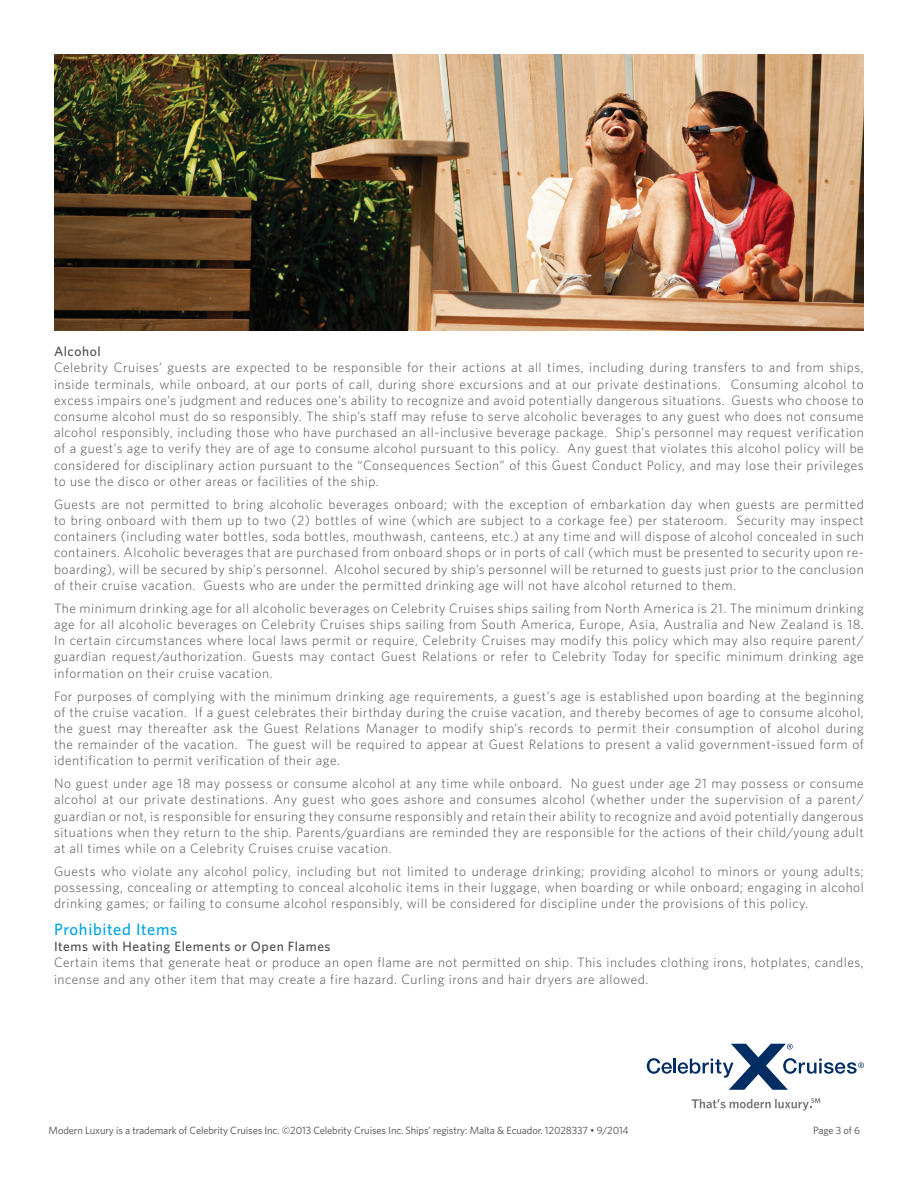
<style>
.page{position:relative;width:918px;height:1188px;background:#fff}
.page>*{position:absolute;margin:0;border:0;box-sizing:border-box;transform-origin:0 0}
._03__Copy{font:500 16.5px "Whitney";letter-spacing:.04em;color:#00a5e3}
._03__Copy-2{font:300 13.5px/16.2px "Whitney";letter-spacing:.04em;color:#4b4c4d;text-align:justify}
._03__Copy-3{font:500 13.5px "Whitney";letter-spacing:.04em;color:#4b4c4d}
.t1{font:10.5px "Whitney";letter-spacing:-.01em;color:#4b4c4d}
</style>
<div class="page">
<img style="left:54px;top:54px;width:810px;height:276px">
<svg style="left:692px;top:1098px;width:128px;height:13px"></svg>
<svg style="left:647px;top:1044px;width:217px;height:46px"></svg>
<p class="_03__Copy-3" style="left:54px;top:343px;width:48px">Alcohol</p>
<p class="_03__Copy-2" style="left:54px;top:359px;width:811px">Celebrity Cruises’ guests are expected to be responsible for their actions at all times, including during transfers to and from ships, inside terminals, while onboard, at our ports of call, during shore excursions and at our private destinations. Consuming alcohol to excess impairs one’s judgment and reduces one’s ability to recognize and avoid potentially dangerous situations. Guests who choose to consume alcohol must do so responsibly. The ship’s staff may refuse to serve alcoholic beverages to any guest who does not consume alcohol responsibly, including those who have purchased an all-inclusive beverage package. Ship’s personnel may request verification of a guest’s age to verify they are of age to consume alcohol pursuant to this policy. Any guest that violates this alcohol policy will be considered for disciplinary action pursuant to the “Consequences Section” of this Guest Conduct Policy, and may lose their privileges to use the disco or other areas or facilities of the ship.</p>
<p class="_03__Copy-2" style="left:54px;top:496px;width:811px">Guests are not permitted to bring alcoholic beverages onboard; with the exception of embarkation day when guests are permitted to bring onboard with them up to two (2) bottles of wine (which are subject to a corkage fee) per stateroom. Security may inspect containers (including water bottles, soda bottles, mouthwash, canteens, etc.) at any time and will dispose of alcohol concealed in such containers. Alcoholic beverages that are purchased from onboard shops or in ports of call (which must be presented to security upon re&shy;boarding), will be secured by ship’s personnel. Alcohol secured by ship’s personnel will be returned to guests just prior to the conclusion of their cruise vacation. Guests who are under the permitted drinking age will not have alcohol returned to them.</p>
<p class="_03__Copy-2" style="left:54px;top:600px;width:811px">The minimum drinking age for all alcoholic beverages on Celebrity Cruises ships sailing from North America is 21. The minimum drinking age for all alcoholic beverages on Celebrity Cruises ships sailing from South America, Europe, Asia, Australia and New Zealand is 18.<br>In certain circumstances where local laws permit or require, Celebrity Cruises may modify this policy which may also require parent/ guardian request/authorization. Guests may contact Guest Relations or refer to Celebrity Today for specific minimum drinking age information on their cruise vacation.</p>
<p class="_03__Copy-2" style="left:54px;top:688px;width:811px">For purposes of complying with the minimum drinking age requirements, a guest’s age is established upon boarding at the beginning of the cruise vacation. If a guest celebrates their birthday during the cruise vacation, and thereby becomes of age to consume alcohol, the guest may thereafter ask the Guest Relations Manager to modify ship’s records to permit their consumption of alcohol during the remainder of the vacation. The guest will be required to appear at Guest Relations to present a valid government-issued form of identification to permit verification of their age.</p>
<p class="_03__Copy-2" style="left:54px;top:775px;width:811px">No guest under age 18 may possess or consume alcohol at any time while onboard. No guest under age 21 may possess or consume alcohol at our private destinations. Any guest who goes ashore and consumes alcohol (whether under the supervision of a parent/ guardian or not, is responsible for ensuring they consume responsibly and retain their ability to recognize and avoid potentially dangerous situations when they return to the ship. Parents/guardians are reminded they are responsible for the actions of their child/young adult at all times while on a Celebrity Cruises cruise vacation.</p>
<p class="_03__Copy-2" style="left:54px;top:863px;width:811px">Guests who violate any alcohol policy, including but not limited to underage drinking; providing alcohol to minors or young adults; possessing, concealing or attempting to conceal alcoholic items in their luggage, when boarding or while onboard; engaging in alcohol drinking games; or failing to consume alcohol responsibly, will be considered for discipline under the provisions of this policy.</p>
<p class="_03__Copy" style="left:54px;top:919px;width:125px">Prohibited Items</p>
<p class="_03__Copy-3" style="left:54px;top:938px;width:278px">Items with Heating Elements or Open Flames</p>
<p class="_03__Copy-2" style="left:54px;top:954px;width:811px">Certain items that generate heat or produce an open flame are not permitted on ship. This includes clothing irons, hotplates, candles, incense and any other item that may create a fire hazard. Curling irons and hair dryers are allowed.</p>
<p class="t1" style="left:49px;top:1124px;width:582px">Modern Luxury is a trademark of Celebrity Cruises Inc. ©2013 Celebrity Cruises Inc. Ships’ registry: Malta &amp; Ecuador. 12028337 • 9/2014</p>
<p class="t1" style="left:813px;top:1124px;width:48px">Page 3 of 6</p>
</div>
